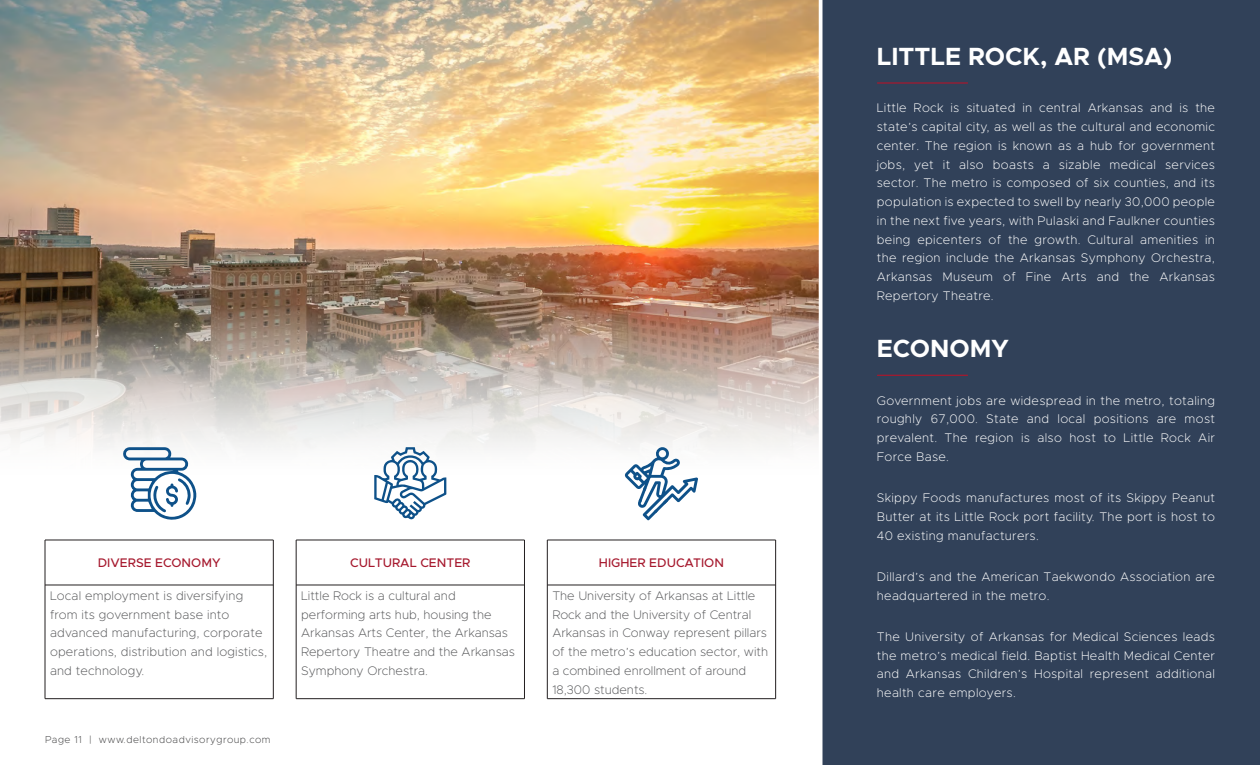
<style>
.page{position:relative;width:1260px;height:765px;background:#fff}
.page>*{position:absolute;margin:0;border:0;box-sizing:border-box;transform-origin:0 0}
.t1{font:700 25px "Metropolis";color:#fff}
.Paragraph_Style_1{font:200 12.5px/18.8px "Metropolis";letter-spacing:.025em;color:#fff;text-align:justify}
.t2{font:200 12.5px/18.8px "Metropolis";color:#57585a}
.t3{font:500 12.5px "Metropolis";color:#a6192e}
.t4{font:200 10px "Metropolis";letter-spacing:.05em;color:#3e3e3f}
</style>
<div class="page">
<img style="left:0;top:0;width:819px;height:486px">
<div style="left:822px;top:0;width:438px;height:765px;background:#314159"></div>
<hr style="left:878px;top:82px;width:90px;height:2px;background:#a6192e">
<hr style="left:878px;top:375px;width:90px;height:1px;background:#a6192e">
<hr style="left:45px;top:540px;width:228px;height:1px;background:#231f20">
<hr style="left:45px;top:540px;width:1px;height:45px;background:#231f20">
<hr style="left:273px;top:540px;width:1px;height:45px;background:#231f20">
<hr style="left:296px;top:540px;width:228px;height:1px;background:#231f20">
<hr style="left:296px;top:540px;width:1px;height:45px;background:#231f20">
<hr style="left:524px;top:540px;width:1px;height:45px;background:#231f20">
<hr style="left:547px;top:540px;width:229px;height:1px;background:#231f20">
<hr style="left:547px;top:540px;width:1px;height:45px;background:#231f20">
<hr style="left:775px;top:540px;width:1px;height:45px;background:#231f20">
<hr style="left:45px;top:585px;width:228px;height:1px;background:#231f20">
<hr style="left:45px;top:585px;width:1px;height:114px;background:#231f20">
<hr style="left:273px;top:585px;width:1px;height:114px;background:#231f20">
<hr style="left:296px;top:585px;width:228px;height:1px;background:#231f20">
<hr style="left:296px;top:585px;width:1px;height:114px;background:#231f20">
<hr style="left:524px;top:585px;width:1px;height:114px;background:#231f20">
<hr style="left:547px;top:585px;width:229px;height:1px;background:#231f20">
<hr style="left:547px;top:585px;width:1px;height:114px;background:#231f20">
<hr style="left:775px;top:585px;width:1px;height:114px;background:#231f20">
<hr style="left:45px;top:698px;width:228px;height:1px;background:#231f20">
<hr style="left:296px;top:698px;width:228px;height:1px;background:#231f20">
<hr style="left:547px;top:698px;width:229px;height:1px;background:#231f20">
<svg style="left:122px;top:447px;width:74px;height:73px"></svg>
<svg style="left:374px;top:447px;width:72px;height:73px"></svg>
<svg style="left:625px;top:447px;width:73px;height:73px"></svg>
<p class="t3" style="left:98px;top:555px;width:124px">DIVERSE ECONOMY</p>
<p class="t3" style="left:350px;top:555px;width:122px">CULTURAL CENTER</p>
<p class="t3" style="left:599px;top:555px;width:127px">HIGHER EDUCATION</p>
<p class="t2" style="left:50px;top:586px;width:219px">Local employment is diversifying from its government base into advanced manufacturing, corporate operations, distribution and logistics, and technology.</p>
<p class="t2" style="left:301px;top:586px;width:215px">Little Rock is a cultural and performing arts hub, housing the<br>Arkansas Arts Center, the Arkansas<br>Repertory Theatre and the Arkansas<br>Symphony Orchestra.</p>
<p class="t2" style="left:552px;top:586px;width:217px">The University of Arkansas at Little<br>Rock and the University of Central<br>Arkansas in Conway represent pillars of the metro’s education sector, with a combined enrollment of around<br>18,300 students.</p>
<p class="t4" style="left:45px;top:733px;width:227px">Page 11 | www.deltondoadvisorygroup.com</p>
<p class="t1" style="left:877px;top:40px;width:297px">LITTLE ROCK, AR (MSA)</p>
<p class="Paragraph_Style_1" style="left:877px;top:99px;width:340px">Little Rock is situated in central Arkansas and is the state’s capital city, as well as the cultural and economic center. The region is known as a hub for government jobs, yet it also boasts a sizable medical services sector. The metro is composed of six counties, and its population is expected to swell by nearly 30,000 people in the next five years, with Pulaski and Faulkner counties being epicenters of the growth. Cultural amenities in the region include the Arkansas Symphony Orchestra, Arkansas Museum of Fine Arts and the Arkansas Repertory Theatre.</p>
<p class="t1" style="left:877px;top:333px;width:134px">ECONOMY</p>
<p class="Paragraph_Style_1" style="left:877px;top:391px;width:340px">Government jobs are widespread in the metro, totaling roughly 67,000. State and local positions are most prevalent. The region is also host to Little Rock Air Force Base.</p>
<p class="Paragraph_Style_1" style="left:877px;top:488px;width:340px">Skippy Foods manufactures most of its Skippy Peanut Butter at its Little Rock port facility. The port is host to 40 existing manufacturers.</p>
<p class="Paragraph_Style_1" style="left:877px;top:567px;width:340px">Dillard’s and the American Taekwondo Association are headquartered in the metro.</p>
<p class="Paragraph_Style_1" style="left:877px;top:627px;width:340px">The University of Arkansas for Medical Sciences leads the metro’s medical field. Baptist Health Medical Center and Arkansas Children’s Hospital represent additional health care employers.</p>
</div>
